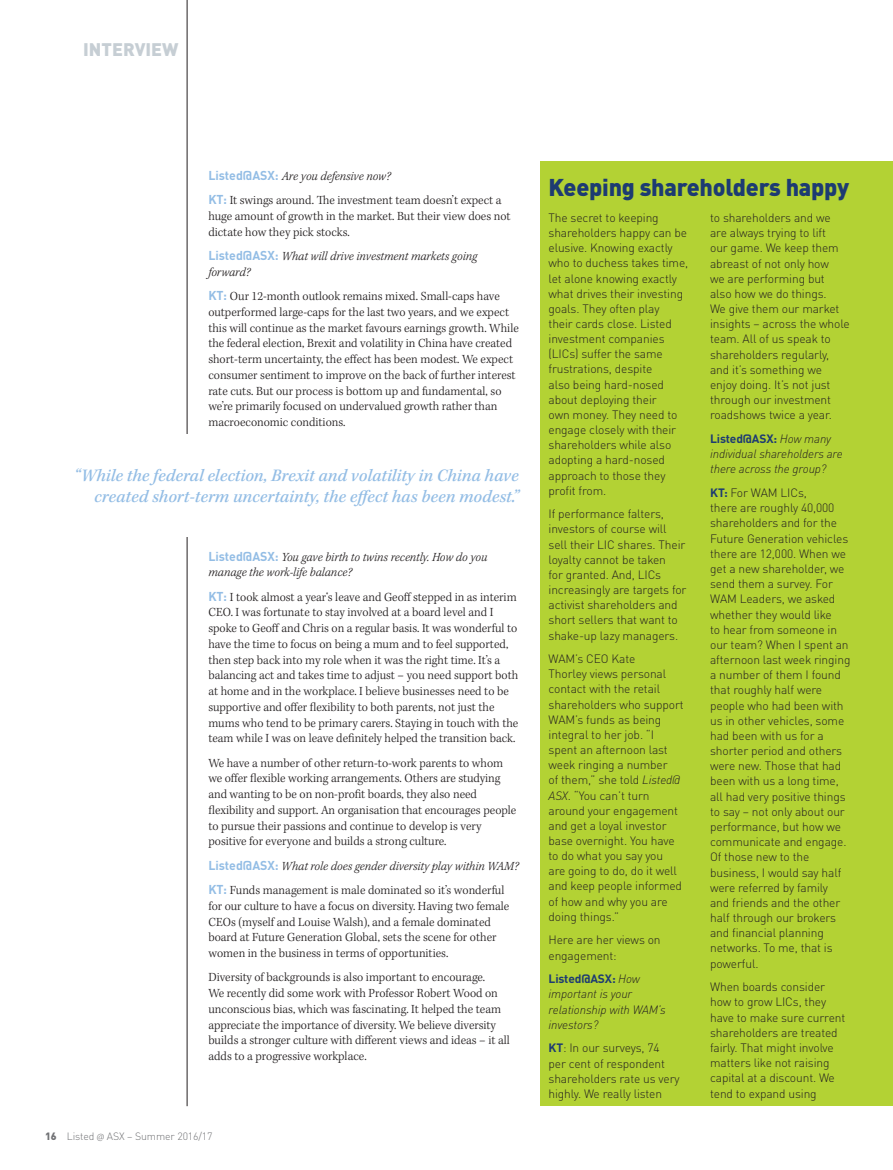
<style>
.page{position:relative;width:893px;height:1170px;background:#fff}
.page>*{position:absolute;margin:0;border:0;box-sizing:border-box;transform-origin:0 0}
.Breakout_heading{font:900 24px "DINOT";letter-spacing:-.01em;color:#1d3b72}
.Listed_Pullquote_-_R{font:italic 500 18px/21.6px "Kepler Std";color:#93bde5;text-align:right}
.Listed_Strap_Feature{font:900 18px "DINOT";color:#c6ced4}
.Listed_Body{font:300 12.75px/15.8px "Kepler Std";color:#231f20}
.Listed_body_italic{font:italic 300 12.75px/15.8px "Kepler Std";color:#231f20}
.Listed_Breakout_Body{font:300 12px/15.1px "DINOT";letter-spacing:-.01em;color:#231f20}
.Listed_Breakout_Ital{font:italic 300 12px/15.1px "DINOT";letter-spacing:-.01em;color:#231f20}
.t1{font:300 10.5px "DINOT";letter-spacing:-.01em;color:#717275}
.s1{font-family:"DINOT";font-weight:700;font-style:normal;color:#93bde5}
.s2{font-family:"DINOT";font-weight:700;color:#93bde5}
.s3{font-weight:900}
.s4{font-family:"Myriad Pro"}
.s5{font-style:italic}
.s6{font-weight:700;font-style:normal;color:#1d3b72}
.s7{font-weight:700;color:#1d3b72}
</style>
<div class="page">
<div style="left:540px;top:162px;width:353px;height:944px;background:#b3d234"></div>
<hr style="left:187px;top:0;width:1px;height:1106px;background:#231f20">
<div style="left:43px;top:434px;width:476px;height:102px;background:#fff"></div>
<p class="Listed_Strap_Feature" style="left:83px;top:38px;width:97px">INTERVIEW</p>
<p class="Listed_body_italic" style="left:208px;top:168px;width:184px"><span class="s1">Listed@ASX:</span> Are you defensive now?</p>
<p class="Listed_Body" style="left:208px;top:193px;width:304px"><span class="s2">KT:</span> It swings around. The investment team doesn’t expect a huge amount of growth in the market. But their view does not dictate how they pick stocks.</p>
<p class="Listed_body_italic" style="left:208px;top:248px;width:270px"><span class="s1">Listed@ASX:</span> What will drive investment markets going forward?</p>
<p class="Listed_Body" style="left:208px;top:288px;width:312px"><span class="s2">KT:</span> Our 12-month outlook remains mixed. Small-caps have outperformed large-caps for the last two years, and we expect this will continue as the market favours earnings growth. While the federal election, Brexit and volatility in China have created short-term uncertainty, the effect has been modest. We expect consumer sentiment to improve on the back of further interest rate cuts. But our process is bottom up and fundamental, so we’re primarily focused on undervalued growth rather than macroeconomic conditions.</p>
<p class="Listed_Pullquote_-_R" style="left:74px;top:465px;width:446px">“While the federal election, Brexit and volatility in China have created short-term uncertainty, the effect has been modest.”</p>
<p class="Listed_body_italic" style="left:208px;top:549px;width:281px"><span class="s1">Listed@ASX:</span> You gave birth to twins recently. How do you manage the work-life balance?</p>
<p class="Listed_Body" style="left:208px;top:589px;width:312px"><span class="s2">KT:</span> I took almost a year‘s leave and Geoff stepped in as interim CEO. I was fortunate to stay involved at a board level and I spoke to Geoff and Chris on a regular basis. It was wonderful to have the time to focus on being a mum and to feel supported, then step back into my role when it was the right time. It’s a balancing act and takes time to adjust – you need support both at home and in the workplace. I believe businesses need to be supportive and offer flexibility to both parents, not just the mums who tend to be primary carers. Staying in touch with the team while I was on leave definitely helped the transition back.</p>
<p class="Listed_Body" style="left:208px;top:755px;width:309px">We have a number of other return-to-work parents to whom we offer flexible working arrangements. Others are studying and wanting to be on non-profit boards, they also need flexibility and support. An organisation that encourages people to pursue their passions and continue to develop is very positive for everyone and builds a strong culture.</p>
<p class="Listed_body_italic" style="left:208px;top:858px;width:312px"><span class="s1">Listed@ASX:</span> What role does gender diversity play within WAM?</p>
<p class="Listed_Body" style="left:208px;top:882px;width:302px"><span class="s2">KT:</span> Funds management is male dominated so it’s wonderful for our culture to have a focus on diversity. Having two female CEOs (myself and Louise Walsh), and a female dominated board at Future Generation Global, sets the scene for other women in the business in terms of opportunities.</p>
<p class="Listed_Body" style="left:208px;top:969px;width:303px">Diversity of backgrounds is also important to encourage.<br>We recently did some work with Professor Robert Wood on unconscious bias, which was fascinating. It helped the team appreciate the importance of diversity. We believe diversity builds a stronger culture with different views and ideas – it all adds to a progressive workplace.</p>
<p class="t1" style="left:45px;top:1129px;width:169px"><span class="s3">16</span> Listed <span class="s4">@</span> ASX – Summer 2016/17</p>
<p class="Breakout_heading" style="left:549px;top:172px;width:302px">Keeping shareholders happy</p>
<p class="Listed_Breakout_Body" style="left:549px;top:210px;width:141px">The secret to keeping shareholders happy can be elusive. Knowing exactly who to duchess takes time, let alone knowing exactly what drives their investing goals. They often play<br>their cards close. Listed investment companies (LICs) suffer the same frustrations, despite<br>also being hard-nosed about deploying their<br>own money. They need to engage closely with their shareholders while also adopting a hard-nosed approach to those they profit from.</p>
<p class="Listed_Breakout_Body" style="left:549px;top:506px;width:139px">If performance falters, investors of course will sell their LIC shares. Their loyalty cannot be taken<br>for granted. And, LICs increasingly are targets for activist shareholders and short sellers that want to shake-up lazy managers.</p>
<p class="Listed_Breakout_Body" style="left:549px;top:651px;width:137px">WAM’s CEO Kate<br>Thorley views personal contact with the retail shareholders who support<br>WAM’s funds as being integral to her job. “I spent an afternoon last week ringing a number<br>of them,” she told <span class="s5">Listed@<br>ASX</span>. “You can’t turn around your engagement and get a loyal investor base overnight. You have to do what you say you<br>are going to do, do it well and keep people informed of how and why you are doing things.”</p>
<p class="Listed_Breakout_Body" style="left:549px;top:932px;width:114px">Here are her views on engagement:</p>
<p class="Listed_Breakout_Ital" style="left:549px;top:971px;width:119px"><span class="s6">Listed@ASX:</span> How important is your relationship with WAM’s investors?</p>
<p class="Listed_Breakout_Body" style="left:549px;top:1040px;width:133px"><span class="s7">KT</span>: In our surveys, 74 per cent of respondent shareholders rate us very highly. We really listen</p>
<p class="Listed_Breakout_Body" style="left:710px;top:210px;width:141px">to shareholders and we are always trying to lift<br>our game. We keep them abreast of not only how<br>we are performing but<br>also how we do things.<br>We give them our market insights – across the whole team. All of us speak to shareholders regularly, and it’s something we enjoy doing. It’s not just through our investment roadshows twice a year.</p>
<p class="Listed_Breakout_Ital" style="left:710px;top:431px;width:134px"><span class="s6">Listed@ASX:</span> How many individual shareholders are there across the group?</p>
<p class="Listed_Breakout_Body" style="left:710px;top:485px;width:142px"><span class="s7">KT:</span> For WAM LICs,<br>there are roughly 40,000 shareholders and for the<br>Future Generation vehicles there are 12,000. When we get a new shareholder, we send them a survey. For<br>WAM Leaders, we asked whether they would like<br>to hear from someone in our team? When I spent an afternoon last week ringing a number of them I found that roughly half were people who had been with us in other vehicles, some had been with us for a shorter period and others were new. Those that had been with us a long time, all had very positive things to say – not only about our performance, but how we communicate and engage.<br>Of those new to the business, I would say half were referred by family<br>and friends and the other half through our brokers and financial planning networks. To me, that is powerful.</p>
<p class="Listed_Breakout_Body" style="left:710px;top:979px;width:137px">When boards consider how to grow LICs, they have to make sure current shareholders are treated fairly. That might involve matters like not raising capital at a discount. We tend to expand using</p>
</div>
